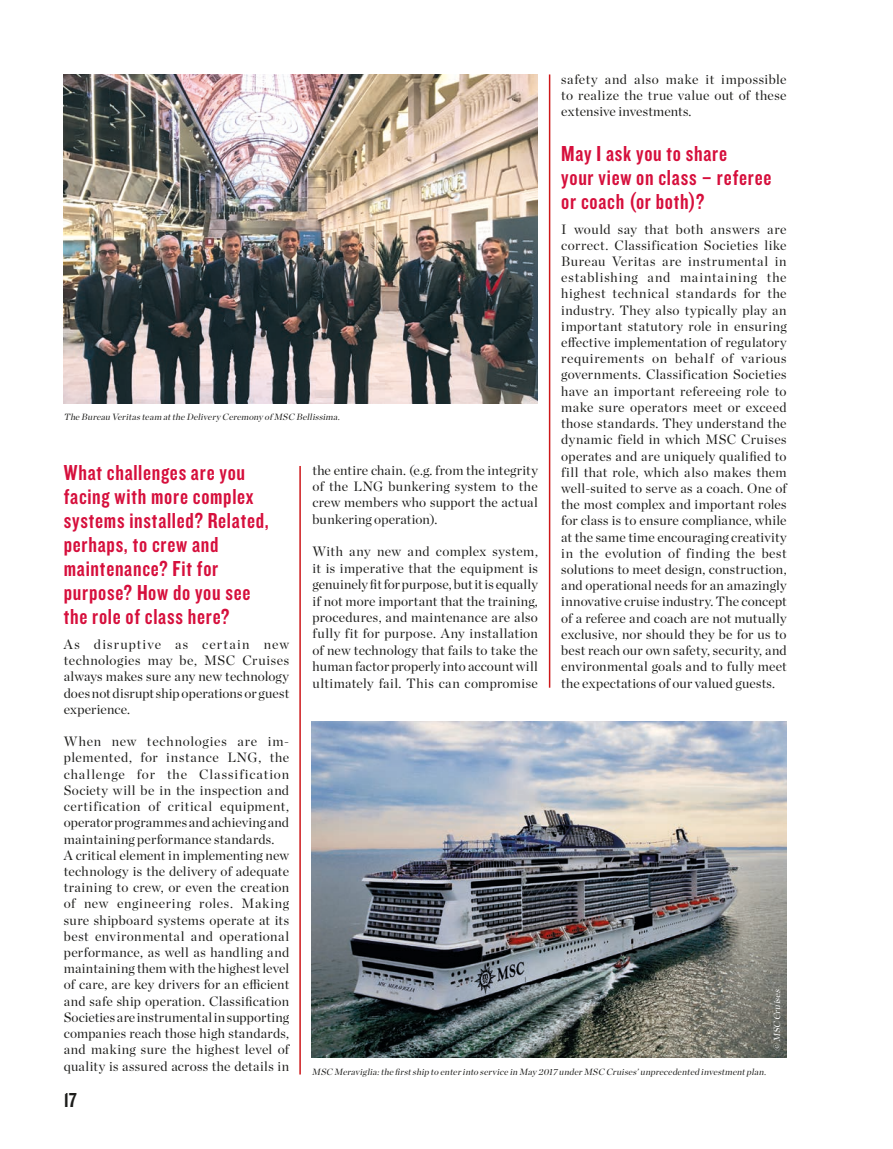
<style>
.page{position:relative;width:893px;height:1149px;background:#fff}
.page>*{position:absolute;margin:0;border:0;box-sizing:border-box;transform-origin:0 0}
.t1{font:22.5px/24px "Knockout HTF49 Liteweight";letter-spacing:.03em;color:#d60f3c}
.t2{font:21px "Knockout HTF49 Liteweight";color:#1d1d1b}
.t3{font:13.5px/16.2px "Chronicle Display";letter-spacing:.025em;color:#1d1d1b;text-align:justify}
.t4{font:italic 9px "Chronicle Display";color:#1d1d1b}
.t5{font:italic 9px "Chronicle Display";color:#fff}
</style>
<div class="page">
<img style="left:64px;top:74px;width:474px;height:329px">
<img style="left:312px;top:721px;width:475px;height:336px">
<hr style="left:299px;top:466px;width:2px;height:608px;background:#cd171a">
<hr style="left:549px;top:74px;width:1px;height:613px;background:#cd171a">
<p class="t3" style="left:561px;top:70px;width:227px">safety and also make it impossible to realize the true value out of these extensive investments.</p>
<h1 class="t1" style="left:561px;top:142px;width:212px">May I ask you to share<br>your view on class – referee or coach (or both)?</h1>
<p class="t3" style="left:561px;top:220px;width:227px">I would say that both answers are correct. Classification Societies like Bureau Veritas are instrumental in establishing and maintaining the highest technical standards for the industry. They also typically play an important statutory role in ensuring effective implementation of regulatory requirements on behalf of various governments. Classification Societies have an important refereeing role to make sure operators meet or exceed those standards. They understand the dynamic field in which MSC Cruises operates and are uniquely qualified to fill that role, which also makes them well-suited to serve as a coach. One of the most complex and important roles for class is to ensure compliance, while at the same time encouraging creativity in the evolution of finding the best solutions to meet design, construction, and operational needs for an amazingly innovative cruise industry. The concept of a referee and coach are not mutually exclusive, nor should they be for us to best reach our own safety, security, and environmental goals and to fully meet the expectations of our valued guests.</p>
<p class="t4" style="left:64px;top:410px;width:280px">The Bureau Veritasteam atthe Delivery Ceremony of MSC Bellissima.</p>
<p class="t3" style="left:313px;top:460px;width:227px">the entire chain. (e.g. from the integrity of the LNG bunkering system to the crew members who support the actual bunkering operation).</p>
<p class="t3" style="left:313px;top:542px;width:227px">With any new and complex system, it is imperative that the equipment is genuinely fit for purpose, but it is equally if not more important that the training, procedures, and maintenance are also fully fit for purpose. Any installation of new technology that fails to take the human factor properly into account will ultimately fail. This can compromise</p>
<h1 class="t1" style="left:64px;top:461px;width:206px">What challenges are you facing with more complex systems installed? Related, perhaps, to crew and maintenance? Fit for purpose? How do you see the role of class here?</h1>
<p class="t3" style="left:64px;top:635px;width:227px">As disruptive as certain new technologies may be, MSC Cruises always makes sure any new technology does not disrupt ship operations or guest experience.</p>
<p class="t3" style="left:64px;top:732px;width:227px;text-align:left">When new technologies are im&shy;plemented, for instance LNG, the challenge for the Classification Society will be in the inspection and certification of critical equipment, operator programmes and achieving and maintaining performance standards.<br>A critical element in implementing new technology is the delivery of adequate training to crew, or even the creation of new engineering roles. Making sure shipboard systems operate at its best environmental and operational performance, as well as handling and maintaining them with the highest level of care, are key drivers for an efficient and safe ship operation. Classification Societies are instrumental in supporting companies reach those high standards, and making sure the highest level of quality is assured across the details in</p>
<p class="t5" style="left:770px;top:1051px;width:65px;rotate:-90deg">© MSC Cruises</p>
<p class="t4" style="left:312px;top:1064px;width:458px">MSC Meraviglia:the firstship to enterinto service in May 2017 underMSC Cruises’unprecedented investmentplan.</p>
<h2 class="t2" style="left:64px;top:1088px;width:14px">17</h2>
</div>
